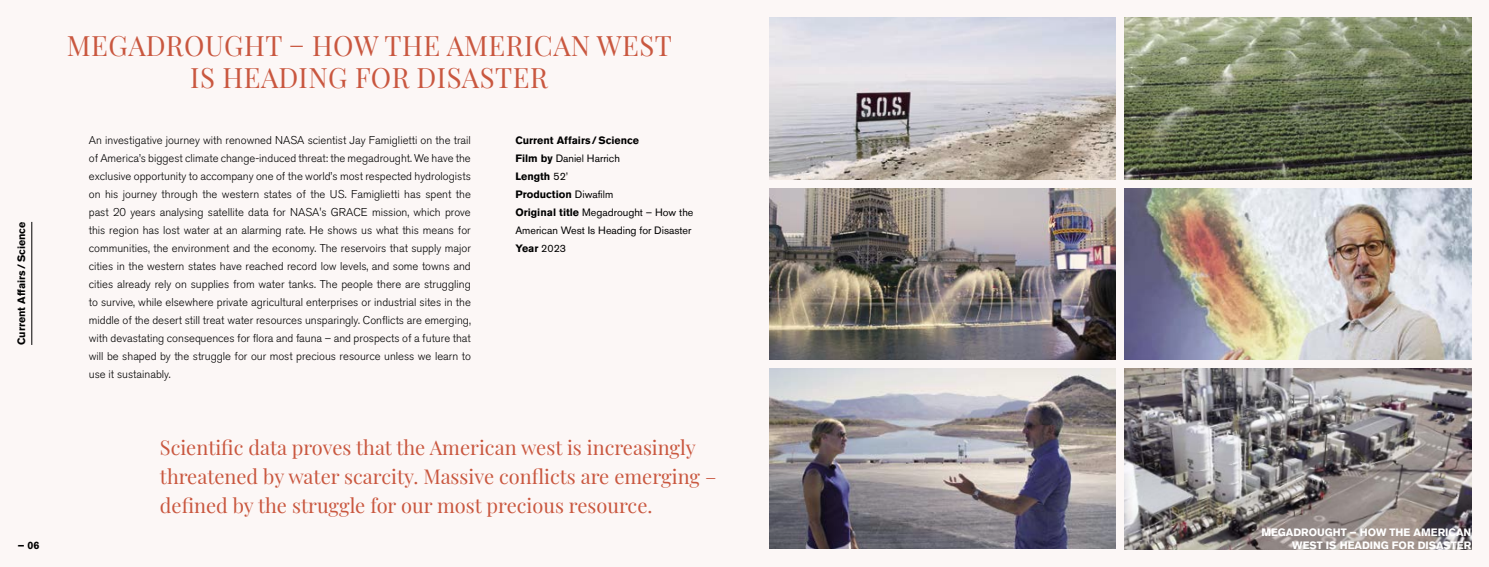
<style>
.page{position:relative;width:1489px;height:567px;background:#fff}
.page>*{position:absolute;margin:0;border:0;box-sizing:border-box;transform-origin:0 0}
.t1{font:27.5px/31.2px "Playfair Display";letter-spacing:.02em;color:#c9573f;text-align:center}
.t2{font:20px/28.8px "Playfair Display";color:#c9573f}
.t3{font:300 11.25px/18px "Akzidenz Grotesk BQ";color:#000;text-align:justify}
.t4{font:10.62px/18px "Akzidenz Grotesk BQ";color:#000}
.t5{font:700 10.62px/12.8px "Akzidenz Grotesk BQ";color:#fff;text-align:right}
.t6{font:700 10.62px "Akzidenz Grotesk BQ";color:#000}
.s1{font-weight:700}
</style>
<div class="page">
<div style="left:0;top:0;width:1488px;height:567px;background:#fcf7f6"></div>
<img style="left:1124px;top:189px;width:346px;height:171px">
<img style="left:769px;top:18px;width:346px;height:162px">
<img style="left:769px;top:189px;width:346px;height:171px">
<img style="left:769px;top:369px;width:346px;height:180px">
<hr style="left:31px;top:222px;width:1px;height:123px;background:#000">
<img style="left:1124px;top:369px;width:346px;height:180px">
<img style="left:1124px;top:18px;width:346px;height:162px">
<p class="t6" style="left:15px;top:345px;width:125px;rotate:-90deg">Current Affairs/Science</p>
<h1 class="t1" style="left:67px;top:28px;width:606px">MEGADROUGHT – HOW THE AMERICAN WEST<br>IS HEADING FOR DISASTER</h1>
<p class="t3" style="left:89px;top:131px;width:383px">An investigative journey with renowned NASA scientist Jay Famiglietti on the trail of America’s biggest climate change-induced threat: the megadrought. We have the exclusive opportunity to accompany one of the world’s most respected hydrologists on his journey through the western states of the US. Famiglietti has spent the past 20 years analysing satellite data for NASA's GRACE mission, which prove this region has lost water at an alarming rate. He shows us what this means for communities, the environment and the economy. The reservoirs that supply major cities in the western states have reached record low levels, and some towns and cities already rely on supplies from water tanks. The people there are struggling to survive, while elsewhere private agricultural enterprises or industrial sites in the middle of the desert still treat water resources unsparingly. Conflicts are emerging, with devastating consequences for flora and fauna – and prospects of a future that will be shaped by the struggle for our most precious resource unless we learn to use it sustainably.</p>
<p class="t4" style="left:515px;top:131px;width:179px"><span class="s1">Current Affairs/Science<br>Film by</span> Daniel Harrich<br><span class="s1">Length</span> 52’<br><span class="s1">Production</span> Diwafilm<br><span class="s1">Original title</span> Megadrought – How the<br>American West Is Heading for Disaster<br><span class="s1">Year</span> 2023</p>
<h2 class="t2" style="left:160px;top:432px;width:558px">Scientific data proves that the American west is increasingly threatened by water scarcity. Massive conflicts are emerging – defined by the struggle for our most precious resource.</h2>
<p class="t5" style="left:1261px;top:526px;width:211px">MEGADROUGHT – HOW THE AMERICAN<br>WEST IS HEADING FOR DISASTER</p>
<p class="t6" style="left:18px;top:539px;width:23px">– 06</p>
<p class="t5" style="left:1396px;top:539px;width:76px">LONELY OAKS</p>
</div>
